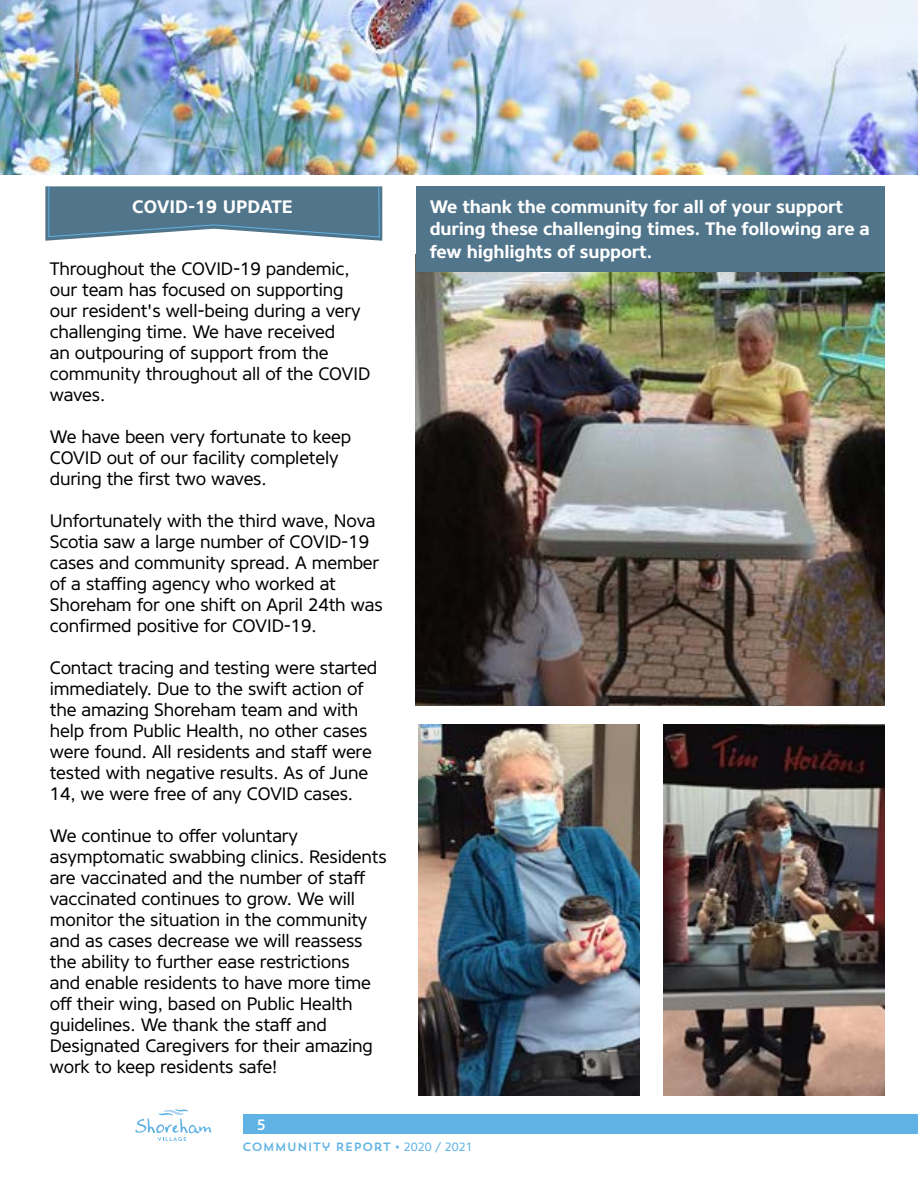
<style>
.page{position:relative;width:918px;height:1188px;background:#fff}
.page>*{position:absolute;margin:0;border:0;box-sizing:border-box;transform-origin:0 0}
.t1{font:18px/21px "Core Sans N45";letter-spacing:-.01em;color:#000}
.t2{font:700 18px/22.5px "Core Sans N65";letter-spacing:-.01em;color:#fff}
.t3{font:500 15px "Core Sans N55";color:#fff}
.t4{font:12px "Trend Sans One";color:#5fb3e4}
.s1{font-family:"Core Sans N45"}
</style>
<div class="page">
<div style="left:243px;top:1115px;width:675px;height:19px;background:#5fb3e4"></div>
<svg style="left:135px;top:1109px;width:77px;height:32px"></svg>
<img style="left:0;top:0;width:918px;height:174px">
<svg style="left:45px;top:186px;width:337px;height:55px;background:#66879b"></svg>
<img style="left:416px;top:272px;width:468px;height:433px">
<img style="left:419px;top:724px;width:220px;height:372px">
<img style="left:664px;top:724px;width:220px;height:372px">
<div style="left:416px;top:186px;width:468px;height:86px;background:#51758b"></div>
<p class="t2" style="left:132px;top:195px;width:162px">COVID-19 UPDATE</p>
<p class="t1" style="left:50px;top:259px;width:322px">Throughout the COVID-19 pandemic, our team has focused on supporting our resident's well-being during a very challenging time. We have received<br>an outpouring of support from the community throughout all of the COVID waves.</p>
<p class="t1" style="left:50px;top:427px;width:303px">We have been very fortunate to keep<br>COVID out of our facility completely during the first two waves.</p>
<p class="t1" style="left:50px;top:511px;width:334px">Unfortunately with the third wave, Nova Scotia saw a large number of COVID-19 cases and community spread. A member of a staffing agency who worked at Shoreham for one shift on April 24th was confirmed positive for COVID-19.</p>
<p class="t1" style="left:50px;top:658px;width:329px">Contact tracing and testing were started immediately. Due to the swift action of the amazing Shoreham team and with help from Public Health, no other cases were found. All residents and staff were tested with negative results. As of June 14, we were free of any COVID cases.</p>
<p class="t1" style="left:50px;top:826px;width:338px">We continue to offer voluntary asymptomatic swabbing clinics. Residents are vaccinated and the number of staff vaccinated continues to grow. We will monitor the situation in the community and as cases decrease we will reassess the ability to further ease restrictions<br>and enable residents to have more time off their wing, based on Public Health guidelines. We thank the staff and Designated Caregivers for their amazing work to keep residents safe!</p>
<p class="t3" style="left:257px;top:1115px;width:10px">5</p>
<p class="t2" style="left:430px;top:195px;width:442px">We thank the community for all of your support during these challenging times. The following are a few highlights of support.</p>
<p class="t4" style="left:242px;top:1139px;width:232px">COMMUNITY REPORT <span class="s1">• 2020 / 2021</span></p>
</div>
